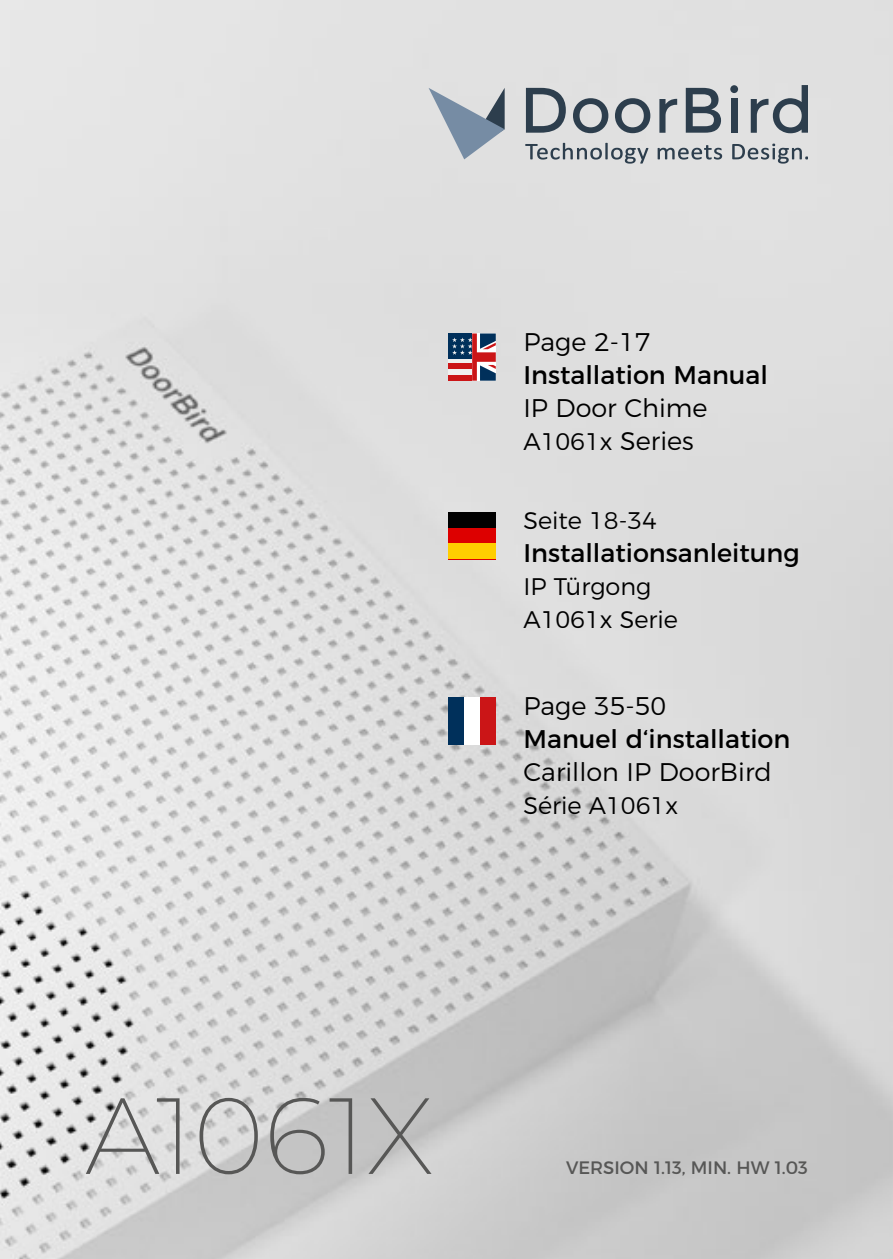
<style>
.page{position:relative;width:893px;height:1259px;background:#fff}
.page>*{position:absolute;margin:0;border:0;box-sizing:border-box;transform-origin:0 0}
.t1{font:200 108px "Montserrat";color:#575756}
.t2{font:25.5px "Montserrat";color:#000}
.t3{font:300 25.5px "Montserrat";color:#000}
.t4{font:300 24px/33px "Montserrat";color:#000}
.t5{font:18px "Montserrat";color:#575756}
.s1{font-size:25.5px}
</style>
<div class="page">
<img style="left:0;top:0;width:893px;height:1259px">
<div style="left:449px;top:363px;width:47px;height:6px;background:#cb1517"></div>
<div style="left:449px;top:375px;width:47px;height:6px;background:#cb1517"></div>
<div style="left:449px;top:333px;width:35px;height:26px;background:#00305b"></div>
<svg style="left:452px;top:333px;width:44px;height:48px"></svg>
<div style="left:449px;top:512px;width:47px;height:47px;background:#000"></div>
<div style="left:449px;top:528px;width:47px;height:31px;background:#d00"></div>
<div style="left:449px;top:543px;width:47px;height:16px;background:#ffce00"></div>
<svg style="left:429px;top:88px;width:76px;height:71px;background:#acb5bf"></svg>
<svg style="left:525px;top:143px;width:123px;height:21px;background:#b3b7bb"></svg>
<svg style="left:658px;top:145px;width:64px;height:15px"></svg>
<svg style="left:526px;top:88px;width:40px;height:45px;background:#8b939a"></svg>
<svg style="left:573px;top:98px;width:35px;height:35px"></svg>
<svg style="left:615px;top:98px;width:35px;height:35px"></svg>
<svg style="left:686px;top:88px;width:35px;height:45px;background:#768089"></svg>
<div style="left:731px;top:99px;width:7px;height:34px;background:#2d3e4d"></div>
<svg style="left:730px;top:85px;width:8px;height:8px"></svg>
<svg style="left:751px;top:85px;width:57px;height:48px;background:#9ea4aa"></svg>
<svg style="left:659px;top:99px;width:18px;height:34px"></svg>
<svg style="left:732px;top:144px;width:76px;height:20px;background:#b0b4b8"></svg>
<div style="left:449px;top:697px;width:47px;height:48px;background:#cb1517"></div>
<div style="left:449px;top:697px;width:31px;height:48px;background:#fff"></div>
<div style="left:449px;top:697px;width:15px;height:48px;background:#00305b"></div>
<p class="t3" style="left:523px;top:322px;width:129px">Page 2-17</p>
<p class="t2" style="left:523px;top:355px;width:246px">Installation Manual</p>
<p class="t3" style="left:523px;top:388px;width:186px">IP Door Chime</p>
<p class="t4" style="left:523px;top:423px;width:172px">A1061x <span class="s1">Series</span></p>
<p class="t4" style="left:523px;top:502px;width:135px">Seite 18-34</p>
<p class="t2" style="left:523px;top:532px;width:278px">Installationsanleitung</p>
<p class="t4" style="left:523px;top:568px;width:156px">IP Türgong<br>A1061x Serie</p>
<p class="t3" style="left:523px;top:686px;width:144px">Page 35-50</p>
<p class="t2" style="left:523px;top:719px;width:269px">Manuel d‘installation</p>
<p class="t3" style="left:523px;top:752px;width:250px">Carillon IP DoorBird</p>
<p class="t4" style="left:523px;top:787px;width:156px">Série A1061x</p>
<h1 class="t1" style="left:85px;top:1063px;width:350px">A1061X</h1>
<p class="t5" style="left:566px;top:1153px;width:243px">VERSION 1.13, MIN. HW 1.03</p>
</div>
